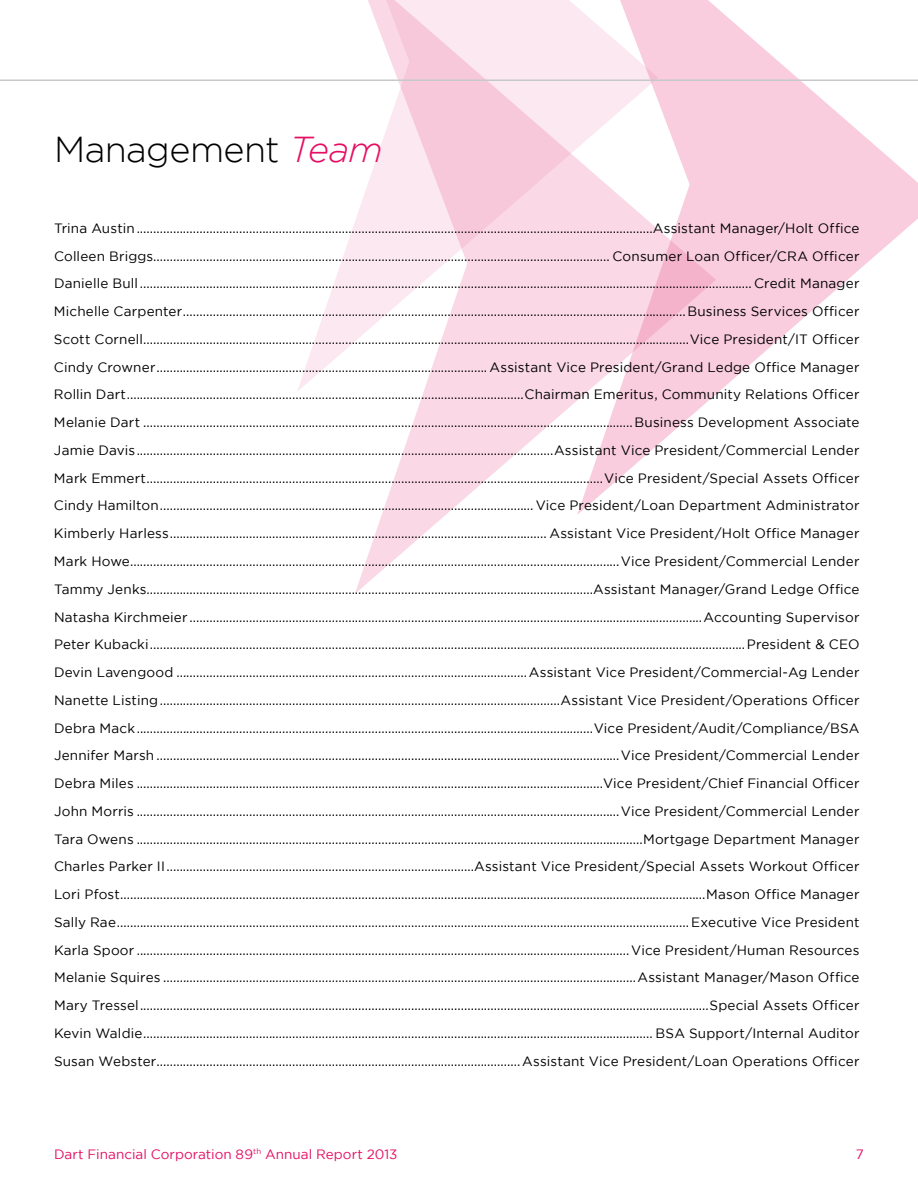
<style>
.page{position:relative;width:918px;height:1188px;background:#fff}
.page>*{position:absolute;margin:0;border:0;box-sizing:border-box;transform-origin:0 0}
.t1{font:300 36px "Gotham";letter-spacing:-.015em;color:#000}
.t2{font:13.5px/27.8px "Gotham";letter-spacing:.015em;color:#000}
.t3{font:13.5px "Gotham";letter-spacing:.005em;color:#e50e63}
.s1{font-style:italic;color:#e50e63}
</style>
<div class="page">
<svg style="left:716px;top:7px;width:202px;height:387px;fill:#f9ccde"></svg>
<svg style="left:355px;top:0;width:361px;height:594px"></svg>
<svg style="left:297px;top:0;width:361px;height:392px"></svg>
<hr style="left:0;top:79px;width:918px;height:2px;background:#c7c8ca">
<h1 class="t1" style="left:54px;top:129px;width:330px">Management <span class="s1">Team</span></h1>
<p class="t2" style="left:54px;top:214px;width:807px">Trina Austin............................................................................................................................................................Assistant Manager/Holt Office Colleen Briggs.......................................................................................................................................... Consumer Loan Officer/CRA Officer Danielle Bull ......................................................................................................................................................................................... Credit Manager Michelle Carpenter........................................................................................................................................................Business Services Officer Scott Cornell.....................................................................................................................................................................Vice President/IT Officer Cindy Crowner.................................................................................................... Assistant Vice President/Grand Ledge Office Manager Rollin Dart........................................................................................................................Chairman Emeritus, Community Relations Officer Melanie Dart ....................................................................................................................................................Business Development Associate Jamie Davis..............................................................................................................................Assistant Vice President/Commercial Lender Mark Emmert..........................................................................................................................................Vice President/Special Assets Officer Cindy Hamilton................................................................................................................. Vice President/Loan Department Administrator Kimberly Harless.................................................................................................................. Assistant Vice President/Holt Office Manager Mark Howe....................................................................................................................................................Vice President/Commercial Lender Tammy Jenks.......................................................................................................................................Assistant Manager/Grand Ledge Office Natasha Kirchmeier ...........................................................................................................................................................Accounting Supervisor Peter Kubacki....................................................................................................................................................................................President &amp; CEO Devin Lavengood ..........................................................................................................Assistant Vice President/Commercial-Ag Lender Nanette Listing.........................................................................................................................Assistant Vice President/Operations Officer Debra Mack..........................................................................................................................................Vice President/Audit/Compliance/BSA Jennifer Marsh ............................................................................................................................................Vice President/Commercial Lender Debra Miles .............................................................................................................................................Vice President/Chief Financial Officer John Morris ..................................................................................................................................................Vice President/Commercial Lender Tara Owens .........................................................................................................................................................Mortgage Department Manager Charles Parker II .............................................................................................Assistant Vice President/Special Assets Workout Officer Lori Pfost.................................................................................................................................................................................Mason Office Manager Sally Rae............................................................................................................................................................................. Executive Vice President Karla Spoor .....................................................................................................................................................Vice President/H uman Resources Melanie Squires ...............................................................................................................................................Assistant Manager/Mason Office Mary Tressel............................................................................................................................................................................Special Assets Officer Kevin Waldie.......................................................................................................................................................... BSA Support/I nternal Auditor Susan Webster..............................................................................................................Assistant Vice President/Loan Operations Officer</p>
<p class="t3" style="left:54px;top:1147px;width:345px">Dart Financial Corporation 89<sup>th</sup> Annual Report 2013</p>
<p class="t3" style="left:856px;top:1147px;width:10px">7</p>
</div>
